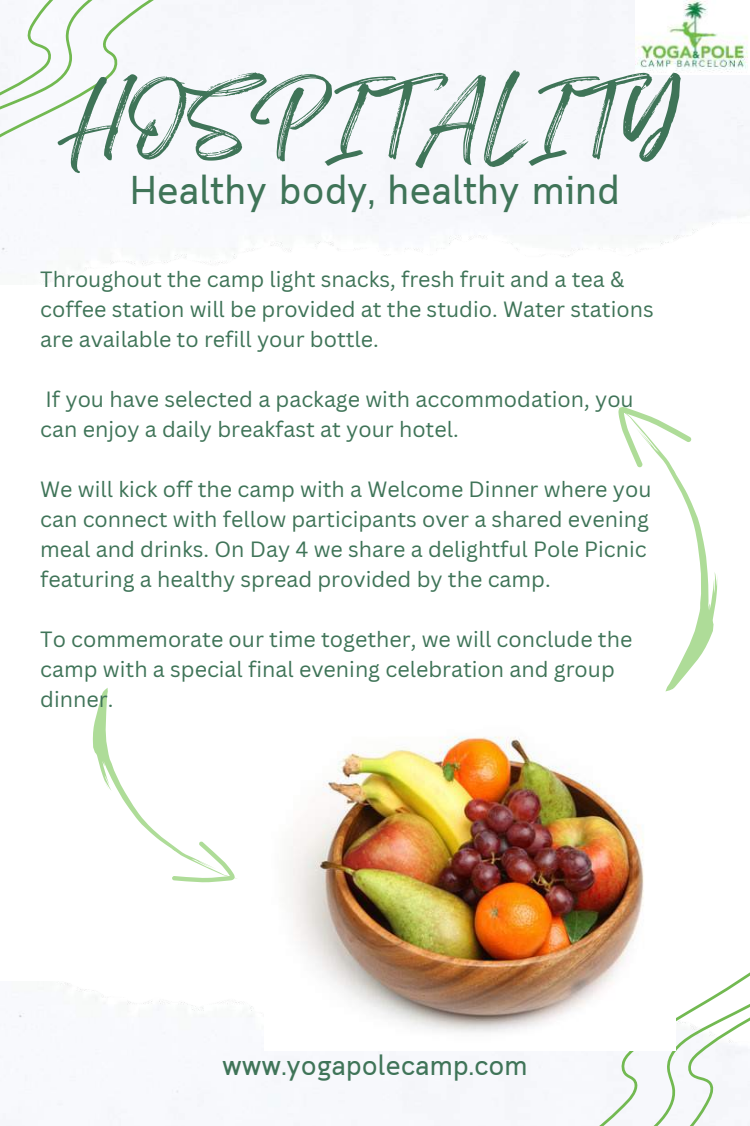
<style>
.page{position:relative;width:750px;height:1126px;background:#fff}
.page>*{position:absolute;margin:0;border:0;box-sizing:border-box;transform-origin:0 0}
.t1{font:80px "Feeling Passionate";color:#3f7458}
.t2{font:700 40px "Cloud Loop";color:#3f7458}
.t3{font:700 28px "Cloud Loop";color:#3f7458}
.t4{font:21.5px/30px "Canva Sans";color:#3f7458}
</style>
<div class="page">
<img style="left:18px;top:983px;width:506px;height:142px">
<svg style="left:95px;top:753px;width:142px;height:126px"></svg>
<svg style="left:92px;top:688px;width:17px;height:65px"></svg>
<svg style="left:163px;top:835px;width:73px;height:48px"></svg>
<svg style="left:617px;top:406px;width:101px;height:228px"></svg>
<svg style="left:665px;top:634px;width:47px;height:58px"></svg>
<svg style="left:618px;top:406px;width:76px;height:63px"></svg>
<svg style="left:0;top:0;width:215px;height:211px"></svg>
<svg style="left:539px;top:972px;width:211px;height:153px"></svg>
<img style="left:635px;top:0;width:114px;height:73px">
<img style="left:264px;top:736px;width:411px;height:314px">
<h1 class="t1" style="left:59px;top:55px;width:624px">HOSPITALITY</h1>
<h2 class="t2" style="left:130px;top:167px;width:491px">Healthy body, healthy mind</h2>
<p class="t4" style="left:40px;top:263px;width:615px">Throughout the camp light snacks, fresh fruit and a tea &amp; coffee station will be provided at the studio. Water stations are available to refill your bottle.</p>
<p class="t4" style="left:40px;top:383px;width:595px">If you have selected a package with accommodation, you can enjoy a daily breakfast at your hotel.</p>
<p class="t4" style="left:40px;top:473px;width:613px">We will kick off the camp with a Welcome Dinner where you can connect with fellow participants over a shared evening meal and drinks. On Day 4 we share a delightful Pole Picnic featuring a healthy spread provided by the camp.</p>
<p class="t4" style="left:40px;top:623px;width:594px">To commemorate our time together, we will conclude the camp with a special final evening celebration and group dinner.</p>
<h3 class="t3" style="left:222px;top:1048px;width:307px">www.yogapolecamp.com</h3>
</div>
